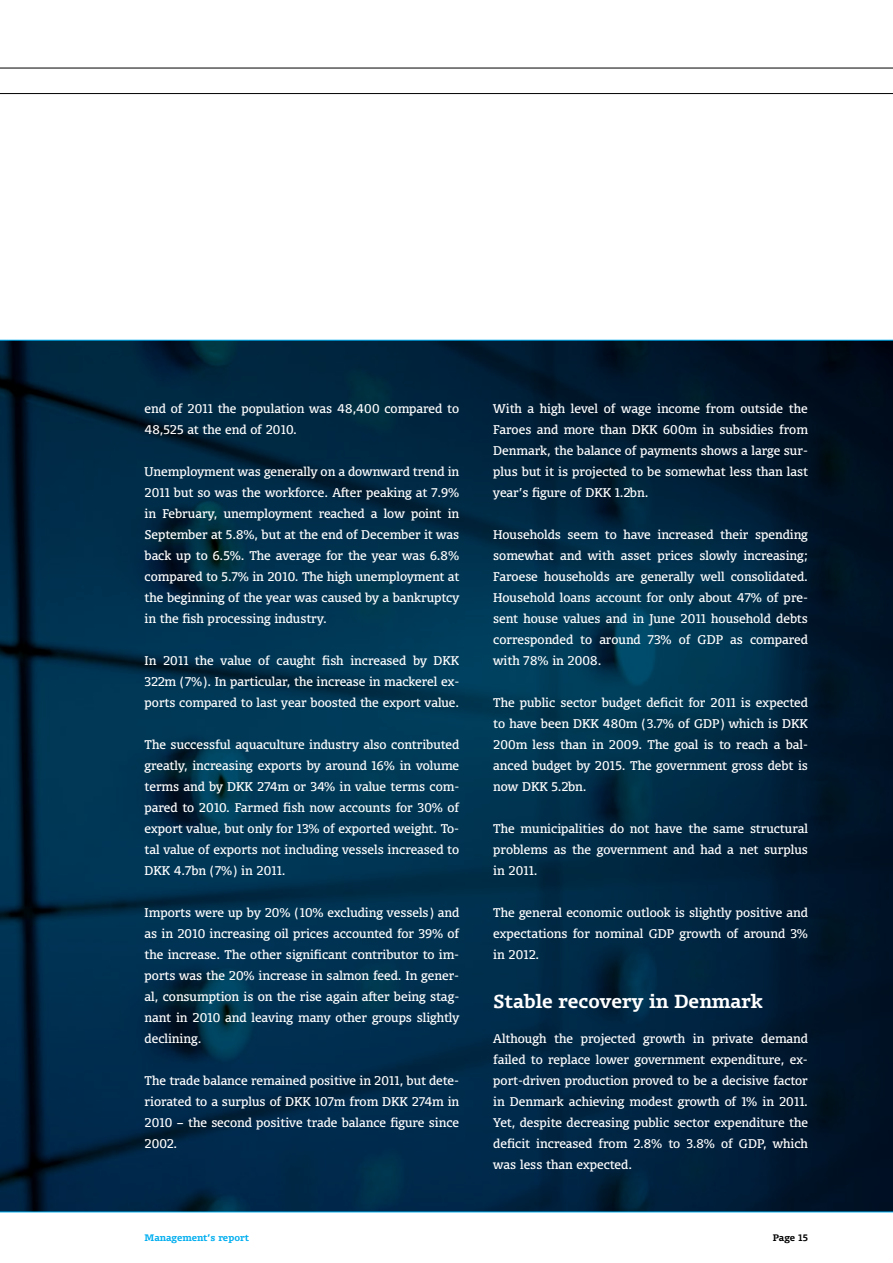
<style>
.page{position:relative;width:893px;height:1263px;background:#fff}
.page>*{position:absolute;margin:0;border:0;box-sizing:border-box;transform-origin:0 0}
.t1{font:18px "FF Olsen LF Bold FB";color:#fff}
.t2{font:12px/21px "FF Olsen LF Regular FB";color:#fff;text-align:justify}
.t3{font:9px "FF Olsen LF Bold FB";color:#00aeef}
.t4{font:9px "FF Olsen LF Bold FB";color:#000}
</style>
<div class="page">
<img style="left:0;top:341px;width:893px;height:870px">
<hr style="left:0;top:68px;width:893px;height:1px;background:#000">
<hr style="left:0;top:93px;width:893px;height:1px;background:#000">
<hr style="left:0;top:340px;width:893px;height:1px;background:#00aeef">
<hr style="left:0;top:1211px;width:893px;height:1px;background:#00aeef">
<p class="t2" style="left:145px;top:397px;width:316px">end of 2011 the population was 48,400 compared to<br>48,525 at the end of 2010.</p>
<p class="t2" style="left:145px;top:460px;width:316px">Unemployment was generally on a downward trend in 2011 but so was the workforce. After peaking at 7.9% in February, unemployment reached a low point in September at 5.8%, but at the end of December it was back up to 6.5%. The average for the year was 6.8% compared to 5.7% in 2010. The high unemployment at the beginning of the year was caused by a bankruptcy in the fish processing industry.</p>
<p class="t2" style="left:145px;top:649px;width:316px">In 2011 the value of caught fish increased by DKK 322m (7%). In particular, the increase in mackerel ex&shy;ports compared to last year boosted the export value.</p>
<p class="t2" style="left:145px;top:733px;width:316px">The successful aquaculture industry also contributed greatly, increasing exports by around 16% in volume terms and by DKK 274m or 34% in value terms com&shy;pared to 2010. Farmed fish now accounts for 30% of export value, but only for 13% of exported weight. To&shy;tal value of exports not including vessels increased to DKK 4.7bn (7%) in 2011.</p>
<p class="t2" style="left:145px;top:901px;width:316px">Imports were up by 20% (10% excluding vessels) and as in 2010 increasing oil prices accounted for 39% of the increase. The other significant contributor to im&shy;ports was the 20% increase in salmon feed. In gener&shy;al, consumption is on the rise again after being stag&shy;nant in 2010 and leaving many other groups slightly declining.</p>
<p class="t2" style="left:145px;top:1069px;width:316px">The trade balance remained positive in 2011, but dete&shy;riorated to a surplus of DKK 107m from DKK 274m in 2010 – the second positive trade balance figure since 2002.</p>
<p class="t2" style="left:493px;top:397px;width:316px">With a high level of wage income from outside the Faroes and more than DKK 600m in subsidies from Denmark, the balance of payments shows a large sur&shy;plus but it is projected to be somewhat less than last year’s figure of DKK 1.2bn.</p>
<p class="t2" style="left:493px;top:523px;width:316px">Households seem to have increased their spending somewhat and with asset prices slowly increasing; Faroese households are generally well consolidated.<br>Household loans account for only about 47% of pre&shy;sent house values and in June 2011 household debts corresponded to around 73% of GDP as compared with 78% in 2008.</p>
<p class="t2" style="left:493px;top:691px;width:316px">The public sector budget deficit for 2011 is expected to have been DKK 480m (3.7% of GDP) which is DKK 200m less than in 2009. The goal is to reach a bal&shy;anced budget by 2015. The government gross debt is now DKK 5.2bn.</p>
<p class="t2" style="left:493px;top:817px;width:316px">The municipalities do not have the same structural problems as the government and had a net surplus in 2011.</p>
<p class="t2" style="left:493px;top:901px;width:316px">The general economic outlook is slightly positive and expectations for nominal GDP growth of around 3% in 2012.</p>
<h1 class="t1" style="left:493px;top:990px;width:271px">Stable recovery in Denmark</h1>
<p class="t2" style="left:493px;top:1027px;width:316px">Although the projected growth in private demand failed to replace lower government expenditure, ex&shy;port-driven production proved to be a decisive factor in Denmark achieving modest growth of 1% in 2011.<br>Yet, despite decreasing public sector expenditure the deficit increased from 2.8% to 3.8% of GDP, which was less than expected.</p>
<p class="t3" style="left:145px;top:1231px;width:106px">Management’s report</p>
<p class="t4" style="left:773px;top:1231px;width:37px">Page 15</p>
</div>
